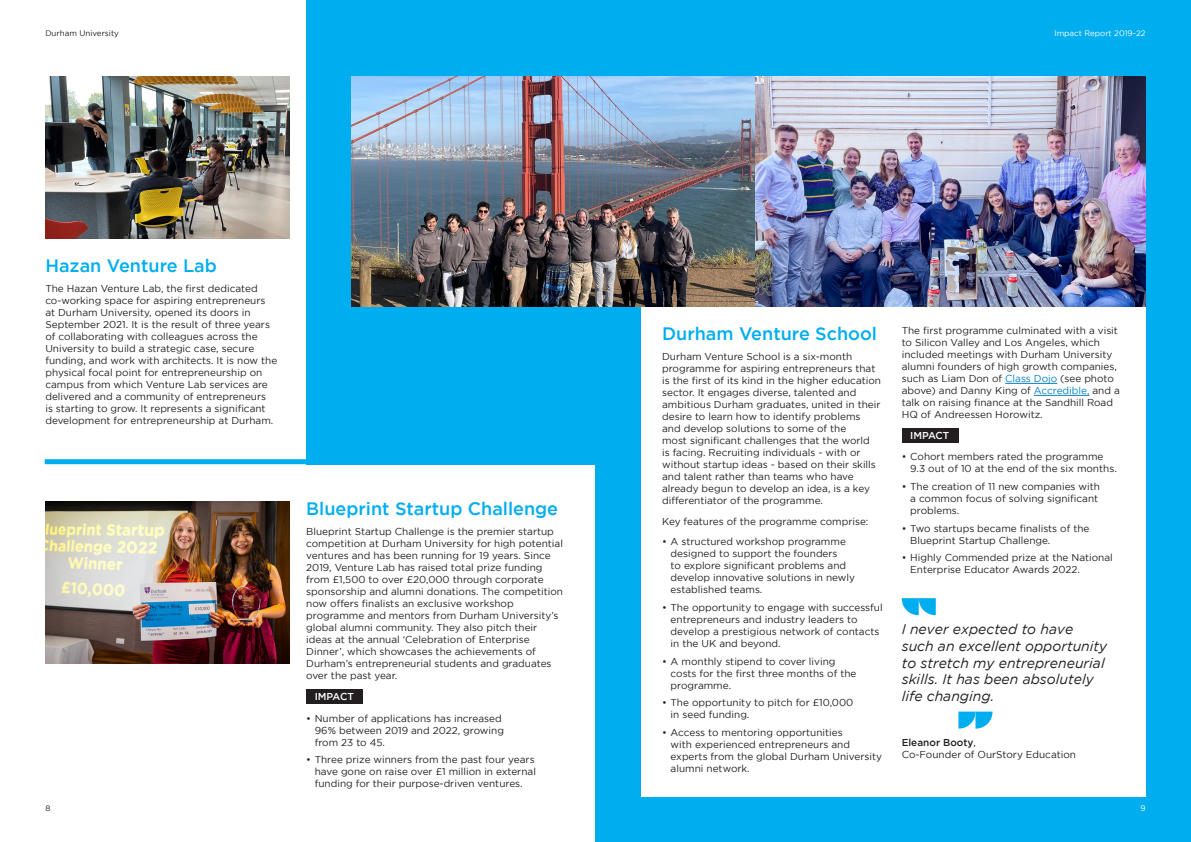
<style>
.page{position:relative;width:1191px;height:842px;background:#fff}
.page>*{position:absolute;margin:0;border:0;box-sizing:border-box;transform-origin:0 0}
.t1{font:500 18px "Gotham";color:#00aeef}
.t2{font:italic 14px/16.8px "Gotham";color:#231f20}
.t3{font:10px/12px "Gotham";color:#231f20}
.t4{font:500 10px "Gotham";color:#fff}
.t5{font:8px "Gotham";color:#fff}
.t6{font:8px "Gotham";color:#231f20}
.s1{color:#007fc6}
.s2{font-weight:500}
</style>
<div class="page">
<div style="left:595px;top:0;width:596px;height:842px;background:#00aeef"></div>
<div style="left:306px;top:0;width:595px;height:464px;background:#00aeef"></div>
<div style="left:641px;top:77px;width:504px;height:720px;background:#fff"></div>
<div style="left:45px;top:459px;width:550px;height:5px;background:#00aeef"></div>
<img style="left:351px;top:77px;width:794px;height:229px">
<img style="left:45px;top:77px;width:244px;height:161px">
<img style="left:45px;top:501px;width:244px;height:162px">
<div style="left:306px;top:690px;width:57px;height:14px;background:#231f20"></div>
<hr style="left:1005px;top:383px;width:52px;height:1px;background:#007fc6">
<hr style="left:1034px;top:395px;width:55px;height:1px;background:#007fc6">
<div style="left:901px;top:428px;width:57px;height:15px;background:#231f20"></div>
<svg style="left:901px;top:598px;width:34px;height:17px"></svg>
<svg style="left:958px;top:711px;width:34px;height:18px"></svg>
<p class="t6" style="left:45px;top:29px;width:75px">Durham University</p>
<p class="t1" style="left:45px;top:255px;width:173px">Hazan Venture Lab</p>
<p class="t3" style="left:45px;top:283px;width:233px">The Hazan Venture Lab, the first dedicated co-working space for aspiring entrepreneurs at Durham University, opened its doors in September 2021. It is the result of three years of collaborating with colleagues across the University to build a strategic case, secure funding, and work with architects. It is now the physical focal point for entrepreneurship on campus from which Venture Lab services are delivered and a community of entrepreneurs<br>is starting to grow. It represents a significant development for entrepreneurship at Durham.</p>
<p class="t1" style="left:306px;top:498px;width:253px">Blueprint Startup Challenge</p>
<p class="t3" style="left:306px;top:525px;width:258px">Blueprint Startup Challenge is the premier startup competition at Durham University for high potential ventures and has been running for 19 years. Since 2019, Venture Lab has raised total prize funding from £1,500 to over £20,000 through corporate sponsorship and alumni donations. The competition now offers finalists an exclusive workshop programme and mentors from Durham University’s global alumni community. They also pitch their ideas at the annual ‘Celebration of Enterprise Dinner’, which showcases the achievements of Durham’s entrepreneurial students and graduates over the past year.</p>
<p class="t4" style="left:315px;top:691px;width:41px">IMPACT</p>
<p class="t3" style="left:315px;top:712px;width:191px;text-indent:-9px">• Number of applications has increased<br>96% between 2019 and 2022, growing from 23 to 45.</p>
<p class="t3" style="left:315px;top:753px;width:223px;text-indent:-9px">• Three prize winners from the past four years have gone on raise over £1 million in external funding for their purpose-driven ventures.</p>
<p class="t5" style="left:1054px;top:29px;width:93px">Impact Report 2019-22</p>
<p class="t1" style="left:662px;top:323px;width:216px">Durham Venture School</p>
<p class="t3" style="left:662px;top:351px;width:220px">Durham Venture School is a six-month programme for aspiring entrepreneurs that is the first of its kind in the higher education sector. It engages diverse, talented and ambitious Durham graduates, united in their desire to learn how to identify problems and develop solutions to some of the<br>most significant challenges that the world<br>is facing. Recruiting individuals - with or without startup ideas - based on their skills and talent rather than teams who have already begun to develop an idea, is a key differentiator of the programme.</p>
<p class="t3" style="left:662px;top:515px;width:208px">Key features of the programme comprise:</p>
<p class="t3" style="left:670px;top:536px;width:186px;text-indent:-9px">• A structured workshop programme designed to support the founders<br>to explore significant problems and develop innovative solutions in newly established teams.</p>
<p class="t3" style="left:670px;top:601px;width:213px;text-indent:-9px">• The opportunity to engage with successful entrepreneurs and industry leaders to develop a prestigious network of contacts in the UK and beyond.</p>
<p class="t3" style="left:670px;top:655px;width:187px;text-indent:-9px">• A monthly stipend to cover living costs for the first three months of the programme.</p>
<p class="t3" style="left:670px;top:697px;width:184px;text-indent:-9px">• The opportunity to pitch for £10,000 in seed funding.</p>
<p class="t3" style="left:670px;top:726px;width:213px;text-indent:-9px">• Access to mentoring opportunities<br>with experienced entrepreneurs and experts from the global Durham University alumni network.</p>
<p class="t3" style="left:901px;top:324px;width:220px">The first programme culminated with a visit to Silicon Valley and Los Angeles, which included meetings with Durham University alumni founders of high growth companies, such as Liam Don of <span class="s1">Class Dojo</span> (see photo above) and Danny King of <span class="s1">Accredible,</span> and a talk on raising finance at the Sandhill Road HQ of Andreessen Horowitz.</p>
<p class="t4" style="left:910px;top:430px;width:41px">IMPACT</p>
<p class="t3" style="left:910px;top:451px;width:208px;text-indent:-9px">• Cohort members rated the programme<br>9.3 out of 10 at the end of the six months.</p>
<p class="t3" style="left:910px;top:480px;width:191px;text-indent:-9px">• The creation of 11 new companies with a common focus of solving significant problems.</p>
<p class="t3" style="left:910px;top:522px;width:181px;text-indent:-9px">• Two startups became finalists of the<br>Blueprint Startup Challenge.</p>
<p class="t3" style="left:910px;top:552px;width:204px;text-indent:-9px">• Highly Commended prize at the National<br>Enterprise Educator Awards 2022.</p>
<p class="t2" style="left:901px;top:620px;width:207px">I never expected to have such an excellent opportunity to stretch my entrepreneurial skills. It has been absolutely life changing.</p>
<p class="t3" style="left:901px;top:736px;width:176px"><span class="s2">Eleanor Booty</span>,<br>Co-Founder of OurStory Education</p>
<p class="t6" style="left:45px;top:804px;width:7px">8</p>
<p class="t5" style="left:1140px;top:804px;width:7px">9</p>
</div>
